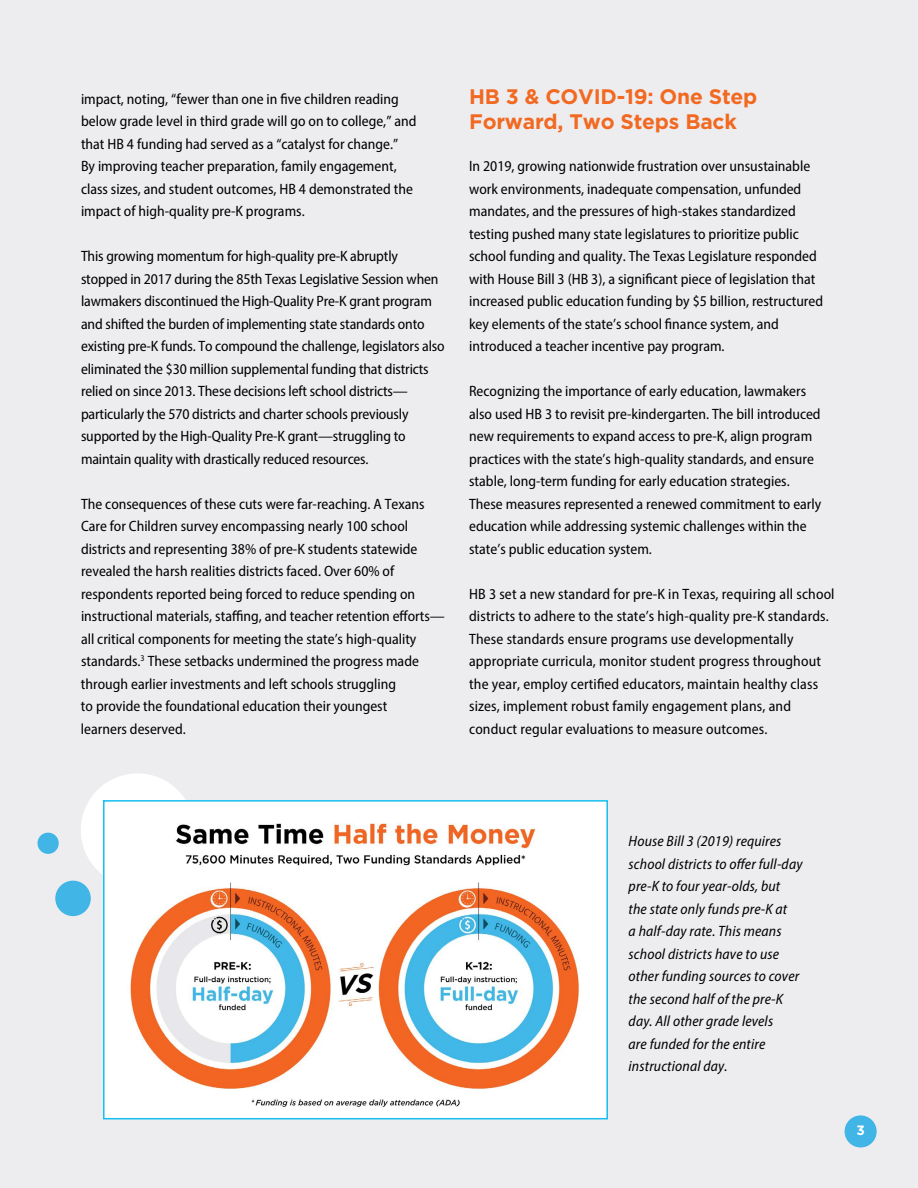
<style>
.page{position:relative;width:918px;height:1188px;background:#ededf0}
.page>*{position:absolute;margin:0;border:0;box-sizing:border-box;transform-origin:0 0}
.t1{font:700 21px/25.2px "Gotham";letter-spacing:-.01em;color:#f26921}
.t2{font:semi-condensed 15px/22.5px "Myriad Pro";color:#000}
.t3{font:italic semi-condensed 15px/22.5px "Myriad Pro";letter-spacing:.01em;color:#000}
.t4{font:700 13.5px "Gotham";color:#fff}
</style>
<div class="page">
<div style="left:81px;top:773px;width:113px;height:114px;background:#fff;border-radius:50%"></div>
<div style="left:55px;top:881px;width:36px;height:35px;background:#40b5e6;border-radius:50%"></div>
<div style="left:38px;top:833px;width:21px;height:21px;background:#40b5e6;border-radius:50%"></div>
<img style="left:106px;top:803px;width:499px;height:313px">
<div style="left:103px;top:800px;width:505px;height:319px;border:2px solid #14bff0"></div>
<div style="left:845px;top:1115px;width:32px;height:32px;background:#40b5e6;border-radius:50%"></div>
<p class="t2" style="left:81px;top:87px;width:337px">impact, noting, “fewer than one in five children reading below grade level in third grade will go on to college,” and that HB 4 funding had served as a “catalyst for change.”<br>By improving teacher preparation, family engagement, class sizes, and student outcomes, HB 4 demonstrated the impact of high-quality pre-K programs.</p>
<p class="t2" style="left:81px;top:245px;width:365px">This growing momentum for high-quality pre-K abruptly stopped in 2017 during the 85th Texas Legislative Session when lawmakers discontinued the High-Quality Pre-K grant program and shifted the burden of implementing state standards onto existing pre-K funds. To compound the challenge, legislators also eliminated the $30 million supplemental funding that districts relied on since 2013. These decisions left school districts— particularly the 570 districts and charter schools previously supported by the High-Quality Pre-K grant—struggling to maintain quality with drastically reduced resources.</p>
<p class="t2" style="left:81px;top:492px;width:365px">The consequences of these cuts were far-reaching. A Texans Care for Children survey encompassing nearly 100 school districts and representing 38% of pre-K students statewide revealed the harsh realities districts faced. Over 60% of respondents reported being forced to reduce spending on instructional materials, staffing, and teacher retention efforts— all critical components for meeting the state’s high-quality standards.<sup>3</sup> These setbacks undermined the progress made through earlier investments and left schools struggling<br>to provide the foundational education their youngest<br>learners deserved.</p>
<h1 class="t1" style="left:469px;top:83px;width:290px">HB 3 &amp; COVID-19: One Step<br>Forward, Two Steps Back</h1>
<p class="t2" style="left:469px;top:155px;width:355px">In 2019, growing nationwide frustration over unsustainable work environments, inadequate compensation, unfunded mandates, and the pressures of high-stakes standardized testing pushed many state legislatures to prioritize public school funding and quality. The Texas Legislature responded with House Bill 3 (HB 3), a significant piece of legislation that increased public education funding by $5 billion, restructured key elements of the state’s school finance system, and introduced a teacher incentive pay program.</p>
<p class="t2" style="left:469px;top:380px;width:354px">Recognizing the importance of early education, lawmakers also used HB 3 to revisit pre-kindergarten. The bill introduced new requirements to expand access to pre-K, align program practices with the state’s high-quality standards, and ensure stable, long-term funding for early education strategies.<br>These measures represented a renewed commitment to early education while addressing systemic challenges within the state’s public education system.</p>
<p class="t2" style="left:469px;top:582px;width:367px">HB 3 set a new standard for pre-K in Texas, requiring all school districts to adhere to the state’s high-quality pre-K standards.<br>These standards ensure programs use developmentally appropriate curricula, monitor student progress throughout the year, employ certified educators, maintain healthy class sizes, implement robust family engagement plans, and conduct regular evaluations to measure outcomes.</p>
<p class="t3" style="left:629px;top:830px;width:175px">House Bill 3 (2019) requires school districts to offer full-day pre-K to four year-olds, but<br>the state only funds pre-K at<br>a half-day rate. This means school districts have to use other funding sources to cover the second half of the pre-K day. All other grade levels<br>are funded for the entire instructional day.</p>
<p class="t4" style="left:856px;top:1122px;width:10px">3</p>
</div>
